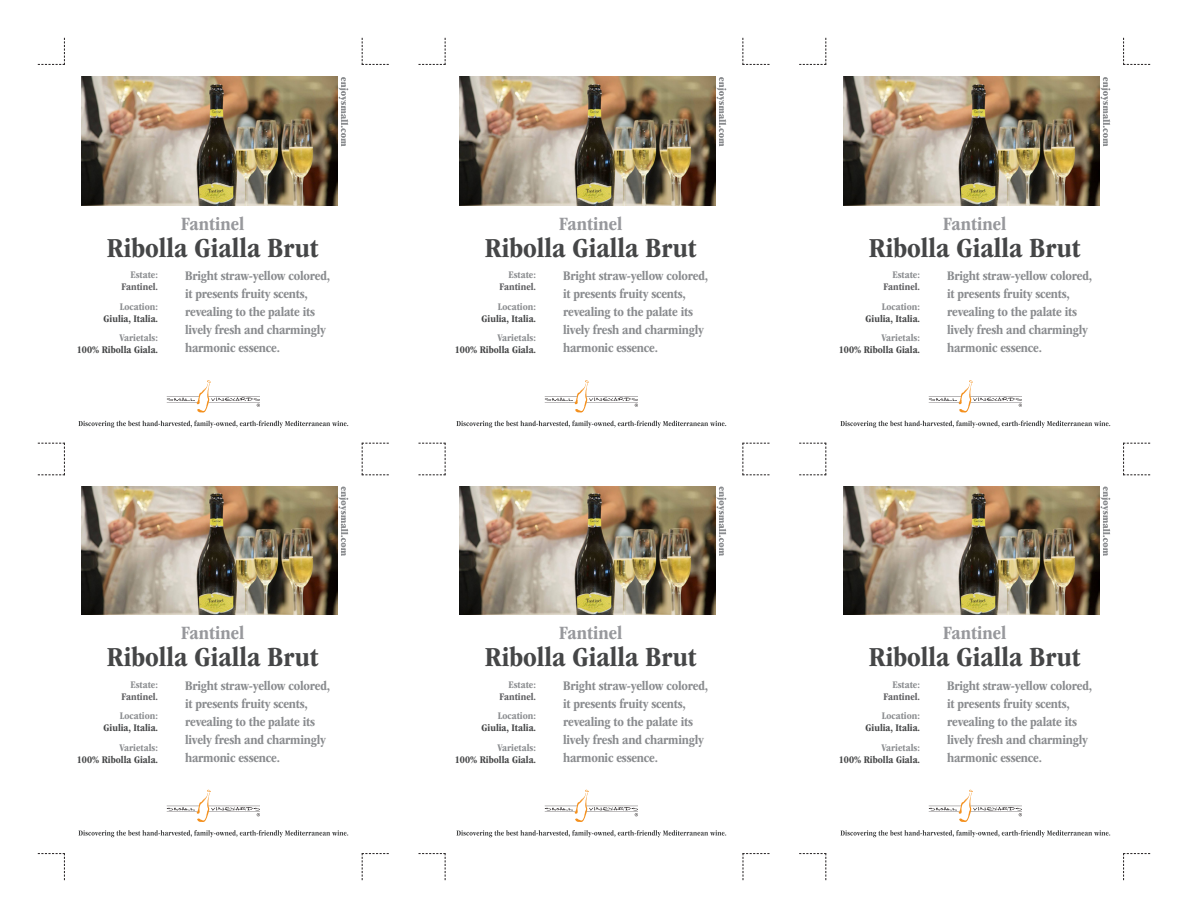
<style>
.page{position:relative;width:1188px;height:918px;background:#fff}
.page>*{position:absolute;margin:0;border:0;box-sizing:border-box;transform-origin:0 0}
.Paragraph_Style_1{font:700 condensed 28.5px "ITC Garamond Std";color:#454647}
.Paragraph_Style_1-2{font:700 condensed 19.5px "ITC Garamond Std";color:#97989c}
.t1{font:700 condensed 13.5px/18px "ITC Garamond Std";letter-spacing:-.015em;color:#8a8c8f}
.t2{font:700 condensed 10.5px "ITC Garamond Std";color:#454647}
.t3{font:700 condensed 10.5px "ITC Garamond Std";color:#8a8c8f}
.t4{font:700 condensed 10.5px "ITC Garamond Std";color:#5e5e61}
</style>
<div class="page">
<svg style="left:38px;top:443px;width:27px;height:32px"></svg>
<svg style="left:362px;top:443px;width:27px;height:32px"></svg>
<svg style="left:418px;top:443px;width:28px;height:32px"></svg>
<svg style="left:742px;top:443px;width:28px;height:32px"></svg>
<svg style="left:799px;top:443px;width:27px;height:32px"></svg>
<svg style="left:1123px;top:443px;width:27px;height:32px"></svg>
<svg style="left:1123px;top:853px;width:27px;height:27px"></svg>
<svg style="left:799px;top:853px;width:27px;height:27px"></svg>
<svg style="left:742px;top:853px;width:28px;height:27px"></svg>
<svg style="left:418px;top:853px;width:28px;height:27px"></svg>
<svg style="left:362px;top:853px;width:27px;height:27px"></svg>
<svg style="left:38px;top:853px;width:27px;height:27px"></svg>
<svg style="left:38px;top:38px;width:27px;height:27px"></svg>
<svg style="left:362px;top:38px;width:27px;height:27px"></svg>
<svg style="left:418px;top:38px;width:28px;height:27px"></svg>
<svg style="left:742px;top:38px;width:28px;height:27px"></svg>
<svg style="left:799px;top:38px;width:27px;height:27px"></svg>
<svg style="left:1123px;top:38px;width:27px;height:27px"></svg>
<svg style="left:339px;top:77px;width:9px;height:69px"></svg>
<svg style="left:167px;top:380px;width:93px;height:33px"></svg>
<img style="left:81px;top:77px;width:256px;height:128px">
<svg style="left:78px;top:421px;width:270px;height:7px"></svg>
<svg style="left:717px;top:77px;width:9px;height:69px"></svg>
<svg style="left:545px;top:380px;width:93px;height:33px"></svg>
<img style="left:459px;top:77px;width:256px;height:128px">
<svg style="left:456px;top:421px;width:270px;height:7px"></svg>
<svg style="left:1101px;top:77px;width:9px;height:69px"></svg>
<svg style="left:929px;top:380px;width:93px;height:33px"></svg>
<img style="left:843px;top:77px;width:256px;height:128px">
<svg style="left:840px;top:421px;width:270px;height:7px"></svg>
<svg style="left:339px;top:487px;width:9px;height:69px"></svg>
<svg style="left:167px;top:790px;width:93px;height:32px"></svg>
<img style="left:81px;top:486px;width:256px;height:129px">
<svg style="left:78px;top:830px;width:270px;height:7px"></svg>
<svg style="left:717px;top:487px;width:9px;height:69px"></svg>
<svg style="left:545px;top:790px;width:93px;height:32px"></svg>
<img style="left:459px;top:486px;width:256px;height:129px">
<svg style="left:456px;top:830px;width:270px;height:7px"></svg>
<svg style="left:1101px;top:487px;width:9px;height:69px"></svg>
<svg style="left:929px;top:790px;width:93px;height:32px"></svg>
<img style="left:843px;top:486px;width:256px;height:129px">
<svg style="left:840px;top:830px;width:270px;height:7px"></svg>
<p class="Paragraph_Style_1-2" style="left:181px;top:213px;width:65px">Fantinel</p>
<p class="Paragraph_Style_1" style="left:107px;top:232px;width:213px">Ribolla Gialla Brut</p>
<p class="t1" style="left:185px;top:267px;width:146px">Bright straw-yellow colored, it presents fruity scents, revealing to the palate its lively fresh and charmingly harmonic essence.</p>
<p class="t3" style="left:508px;top:269px;width:29px">Estate:</p>
<p class="Paragraph_Style_1-2" style="left:559px;top:213px;width:65px">Fantinel</p>
<p class="Paragraph_Style_1" style="left:485px;top:232px;width:213px">Ribolla Gialla Brut</p>
<p class="t1" style="left:563px;top:267px;width:146px">Bright straw-yellow colored, it presents fruity scents, revealing to the palate its lively fresh and charmingly harmonic essence.</p>
<p class="t3" style="left:892px;top:269px;width:29px">Estate:</p>
<p class="Paragraph_Style_1-2" style="left:943px;top:213px;width:65px">Fantinel</p>
<p class="Paragraph_Style_1" style="left:869px;top:232px;width:213px">Ribolla Gialla Brut</p>
<p class="t1" style="left:947px;top:267px;width:146px">Bright straw-yellow colored, it presents fruity scents, revealing to the palate its lively fresh and charmingly harmonic essence.</p>
<p class="t3" style="left:130px;top:269px;width:29px">Estate:</p>
<p class="t4" style="left:122px;top:281px;width:38px">Fantinel.</p>
<p class="t3" style="left:120px;top:300px;width:40px">Location:</p>
<p class="t2" style="left:104px;top:312px;width:56px">Giulia, Italia.</p>
<p class="t3" style="left:120px;top:332px;width:40px">Varietals:</p>
<p class="t2" style="left:77px;top:344px;width:83px">100% Ribolla Giala.</p>
<p class="t4" style="left:500px;top:281px;width:38px">Fantinel.</p>
<p class="t3" style="left:498px;top:300px;width:40px">Location:</p>
<p class="t2" style="left:482px;top:312px;width:56px">Giulia, Italia.</p>
<p class="t3" style="left:498px;top:332px;width:40px">Varietals:</p>
<p class="t2" style="left:455px;top:344px;width:83px">100% Ribolla Giala.</p>
<p class="t4" style="left:884px;top:281px;width:38px">Fantinel.</p>
<p class="t3" style="left:882px;top:300px;width:40px">Location:</p>
<p class="t2" style="left:866px;top:312px;width:56px">Giulia, Italia.</p>
<p class="t3" style="left:882px;top:332px;width:40px">Varietals:</p>
<p class="t2" style="left:839px;top:344px;width:83px">100% Ribolla Giala.</p>
<p class="Paragraph_Style_1-2" style="left:181px;top:622px;width:65px">Fantinel</p>
<p class="Paragraph_Style_1" style="left:107px;top:641px;width:213px">Ribolla Gialla Brut</p>
<p class="t1" style="left:185px;top:676px;width:146px">Bright straw-yellow colored, it presents fruity scents, revealing to the palate its lively fresh and charmingly harmonic essence.</p>
<p class="t3" style="left:508px;top:678px;width:29px">Estate:</p>
<p class="Paragraph_Style_1-2" style="left:559px;top:622px;width:65px">Fantinel</p>
<p class="Paragraph_Style_1" style="left:485px;top:641px;width:213px">Ribolla Gialla Brut</p>
<p class="t1" style="left:563px;top:676px;width:146px">Bright straw-yellow colored, it presents fruity scents, revealing to the palate its lively fresh and charmingly harmonic essence.</p>
<p class="t3" style="left:892px;top:678px;width:29px">Estate:</p>
<p class="Paragraph_Style_1-2" style="left:943px;top:622px;width:65px">Fantinel</p>
<p class="Paragraph_Style_1" style="left:869px;top:641px;width:213px">Ribolla Gialla Brut</p>
<p class="t1" style="left:947px;top:676px;width:146px">Bright straw-yellow colored, it presents fruity scents, revealing to the palate its lively fresh and charmingly harmonic essence.</p>
<p class="t3" style="left:130px;top:678px;width:29px">Estate:</p>
<p class="t4" style="left:122px;top:690px;width:38px">Fantinel.</p>
<p class="t3" style="left:120px;top:710px;width:40px">Location:</p>
<p class="t2" style="left:104px;top:722px;width:56px">Giulia, Italia.</p>
<p class="t3" style="left:120px;top:741px;width:40px">Varietals:</p>
<p class="t2" style="left:77px;top:753px;width:83px">100% Ribolla Giala.</p>
<p class="t4" style="left:500px;top:690px;width:38px">Fantinel.</p>
<p class="t3" style="left:498px;top:710px;width:40px">Location:</p>
<p class="t2" style="left:482px;top:722px;width:56px">Giulia, Italia.</p>
<p class="t3" style="left:498px;top:741px;width:40px">Varietals:</p>
<p class="t2" style="left:455px;top:753px;width:83px">100% Ribolla Giala.</p>
<p class="t4" style="left:884px;top:690px;width:38px">Fantinel.</p>
<p class="t3" style="left:882px;top:710px;width:40px">Location:</p>
<p class="t2" style="left:866px;top:722px;width:56px">Giulia, Italia.</p>
<p class="t3" style="left:882px;top:741px;width:40px">Varietals:</p>
<p class="t2" style="left:839px;top:753px;width:83px">100% Ribolla Giala.</p>
</div>
